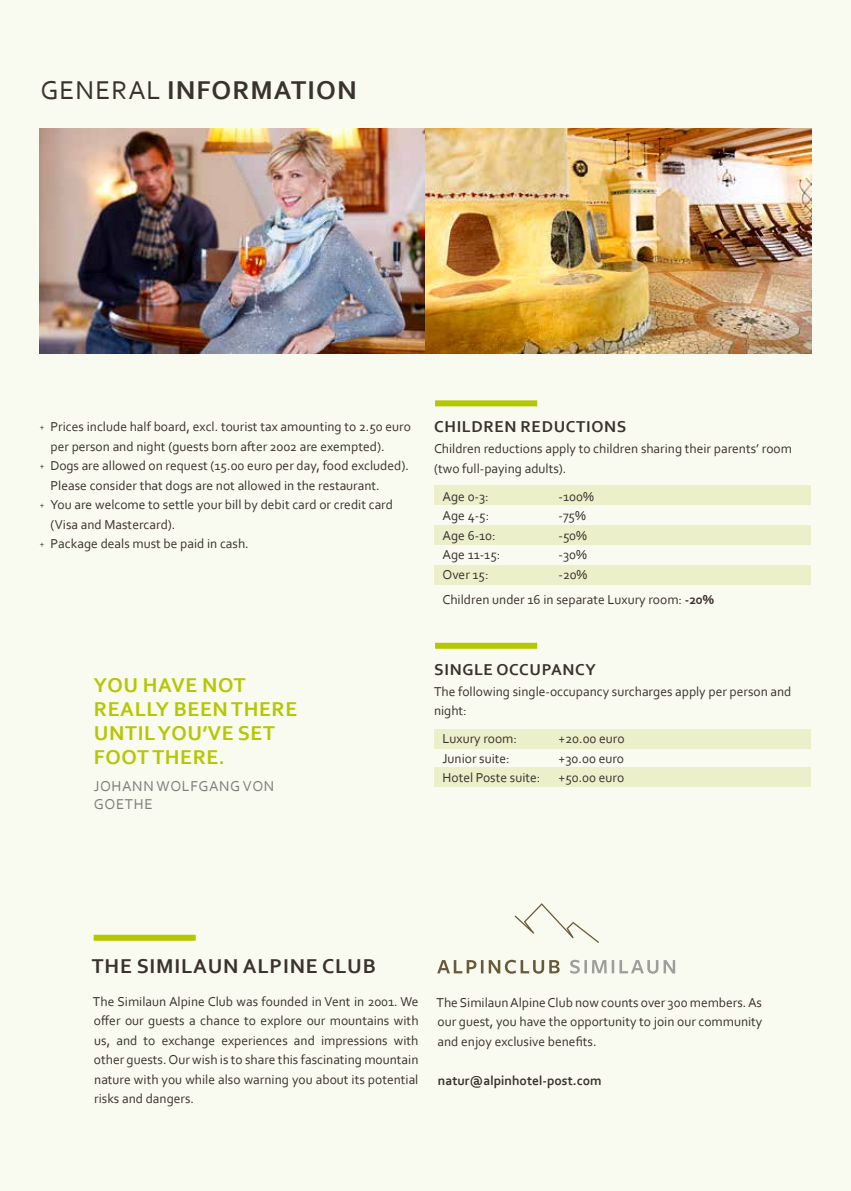
<style>
.page{position:relative;width:851px;height:1191px;background:#fff}
.page>*{position:absolute;margin:0;border:0;box-sizing:border-box;transform-origin:0 0}
.t1{font:700 27px "Corbel";letter-spacing:.04em;color:#3a322e}
.t2{font:700 21px/24px "Corbel";letter-spacing:.03em;color:#b4c700}
.t3{font:700 21px "Corbel";letter-spacing:.04em;color:#3a322e}
.t4{font:700 16.5px "Corbel";letter-spacing:.04em;color:#3a322e}
.t5{font:15px/18px "Corbel";letter-spacing:.04em;color:#817f7d}
.t6{font:13.5px/19.5px "Corbel";color:#3a322e}
.t7{font:700 13.5px "Corbel";color:#3a322e}
.s1{font-weight:400}
.s2{font-size:9px}
.s3{font-weight:700}
</style>
<div class="page">
<div style="left:0;top:0;width:850px;height:1191px;background:#f9faf0"></div>
<img style="left:40px;top:128px;width:385px;height:225px">
<img style="left:425px;top:128px;width:385px;height:225px">
<div style="left:435px;top:643px;width:102px;height:6px;background:#b4c700"></div>
<div style="left:435px;top:400px;width:102px;height:6px;background:#b4c700"></div>
<div style="left:434px;top:485px;width:376px;height:20px;background:#ebefca"></div>
<div style="left:434px;top:525px;width:376px;height:20px;background:#ebefca"></div>
<div style="left:434px;top:565px;width:376px;height:20px;background:#ebefca"></div>
<div style="left:434px;top:729px;width:376px;height:20px;background:#ebefca"></div>
<div style="left:434px;top:767px;width:376px;height:20px;background:#ebefca"></div>
<svg style="left:570px;top:959px;width:105px;height:14px"></svg>
<svg style="left:437px;top:959px;width:122px;height:14px"></svg>
<svg style="left:514px;top:903px;width:85px;height:40px"></svg>
<div style="left:94px;top:934px;width:102px;height:6px;background:#b4c700"></div>
<h1 class="t1" style="left:40px;top:73px;width:317px"><span class="s1">GENERAL</span> INFORMATION</h1>
<p class="t6" style="left:40px;top:417px;width:372px"><span class="s2">+</span> Prices include half board, excl. tourist tax amounting to 2.50 euro</p>
<p class="t6" style="left:51px;top:436px;width:335px">per person and night (guests born after 2002 are exempted).</p>
<p class="t6" style="left:40px;top:456px;width:370px"><span class="s2">+</span> Dogs are allowed on request (15.00 euro per day, food excluded).</p>
<p class="t6" style="left:51px;top:475px;width:330px">Please consider that dogs are not allowed in the restaurant.</p>
<p class="t6" style="left:40px;top:495px;width:354px"><span class="s2">+</span> You are welcome to settle your bill by debit card or credit card</p>
<p class="t6" style="left:51px;top:514px;width:126px">(Visa and Mastercard).</p>
<p class="t6" style="left:40px;top:534px;width:210px"><span class="s2">+</span> Package deals must be paid in cash.</p>
<h2 class="t2" style="left:94px;top:672px;width:205px">YOU HAVE NOT<br>REALLY BEEN THERE<br>UNTIL YOU’VE SET<br>FOOT THERE.</h2>
<p class="t5" style="left:94px;top:776px;width:182px">JOHANN WOLFGANG VON<br>GOETHE</p>
<p class="t4" style="left:434px;top:416px;width:193px">CHILDREN REDUCTIONS</p>
<p class="t6" style="left:434px;top:438px;width:359px">Children reductions apply to children sharing their parents’ room (two full-paying adults).</p>
<p class="t6" style="left:442px;top:486px;width:48px">Age 0-3:</p>
<p class="t6" style="left:558px;top:486px;width:37px">-100%</p>
<p class="t6" style="left:442px;top:505px;width:48px">Age 4-5:</p>
<p class="t6" style="left:558px;top:505px;width:29px">-75%</p>
<p class="t6" style="left:442px;top:525px;width:55px">Age 6-10:</p>
<p class="t6" style="left:558px;top:525px;width:30px">-50%</p>
<p class="t6" style="left:442px;top:544px;width:59px">Age 11-15:</p>
<p class="t6" style="left:558px;top:544px;width:30px">-30%</p>
<p class="t6" style="left:442px;top:564px;width:48px">Over 15:</p>
<p class="t6" style="left:442px;top:561px;width:273px;line-height:25px;text-indent:116px">-20%<br>Children under 16 in separate Luxury room: <span class="s3">-20%</span></p>
<p class="t4" style="left:434px;top:659px;width:163px">SINGLE OCCUPANCY</p>
<p class="t6" style="left:434px;top:681px;width:359px">The following single-occupancy surcharges apply per person and night:</p>
<p class="t6" style="left:442px;top:728px;width:76px">Luxury room:</p>
<p class="t6" style="left:558px;top:728px;width:68px">+20.00 euro</p>
<p class="t6" style="left:442px;top:748px;width:69px">Junior suite:</p>
<p class="t6" style="left:558px;top:748px;width:67px">+30.00 euro</p>
<p class="t6" style="left:442px;top:767px;width:99px">Hotel Poste suite:</p>
<p class="t6" style="left:558px;top:767px;width:67px">+50.00 euro</p>
<h2 class="t3" style="left:92px;top:953px;width:285px">THE SIMILAUN ALPINE CLUB</h2>
<p class="t6" style="left:93px;top:991px;width:327px;text-align:justify">The Similaun Alpine Club was founded in Vent in 2001. We offer our guests a chance to explore our mountains with us, and to exchange experiences and impressions with other guests. Our wish is to share this fascinating mountain nature with you while also warning you about its potential risks and dangers.</p>
<p class="t6" style="left:436px;top:992px;width:327px;text-align:justify">The Similaun Alpine Club now counts over 300 members. As our guest, you have the opportunity to join our community and enjoy exclusive benefits.</p>
<p class="t7" style="left:438px;top:1072px;width:165px">natur@alpinhotel-post.com</p>
</div>
